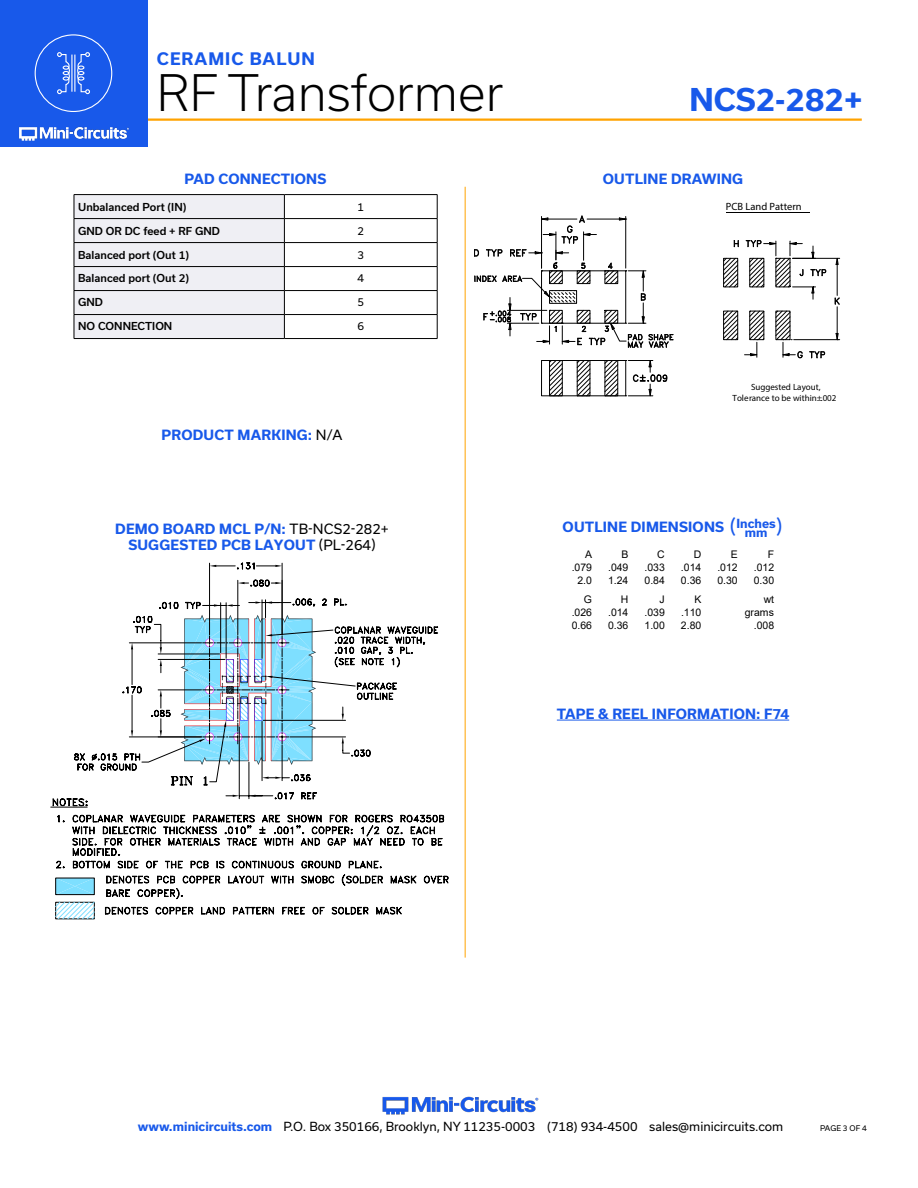
<style>
.page{position:relative;width:918px;height:1188px;background:#fff}
.page>*{position:absolute;margin:0;border:0;box-sizing:border-box;transform-origin:0 0}
.t1{font:300 48px "Usual";color:#000}
.t2{font:700 30px "Usual";color:#1859ea}
.Blue_Headers{font:19.5px "Usual";color:#1859ea}
.t3{font:700 16.5px "Usual";letter-spacing:.065em;color:#1859ea}
.Demo_Board{font:700 13.5px "Usual";letter-spacing:.015em;color:#1859ea}
.Blue_Headers-2{font:700 13.5px "Usual";letter-spacing:.015em;color:#1859ea}
.t4{font:12px "Usual";color:#000}
.Blue_Headers-3{font:700 12px "Usual";color:#1859ea}
.t5{font:10.5px "Arial";color:#000}
.Table_Header_Left_Ju{font:500 10.5px "Usual";color:#000}
.t6{font:700 10.5px "Times New Roman";color:#000}
.Table_Body_Center{font:10.5px "Usual";color:#000}
.t7{font:9px/11.1px "Times New Roman";color:#000;text-align:center}
.t8{font:7.5px "Usual";color:#000}
.s1{font-weight:400;color:#000}
.s2{font-weight:700;color:#1859ea}
</style>
<div class="page">
<hr style="left:917px;top:0;width:1px;height:147px;background:#1859ea">
<hr style="left:129px;top:118px;width:733px;height:3px;background:#ffa300">
<div style="left:0;top:0;width:147px;height:147px;background:#1859ea"></div>
<img style="left:19px;top:126px;width:110px;height:15px">
<img style="left:382px;top:1096px;width:157px;height:19px">
<div style="left:35px;top:34px;width:77px;height:78px;border:1px solid #fff;border-radius:50%"></div>
<svg style="left:57px;top:52px;width:13px;height:42px"></svg>
<svg style="left:77px;top:52px;width:13px;height:42px"></svg>
<hr style="left:71px;top:55px;width:1px;height:37px;background:#fff">
<hr style="left:74px;top:55px;width:1px;height:37px;background:#fff">
<hr style="left:74px;top:194px;width:210px;height:1px;background:#000">
<hr style="left:284px;top:194px;width:153px;height:1px;background:#000">
<hr style="left:284px;top:218px;width:153px;height:1px;background:#000">
<hr style="left:284px;top:242px;width:153px;height:1px;background:#000">
<hr style="left:284px;top:266px;width:153px;height:1px;background:#000">
<hr style="left:284px;top:290px;width:153px;height:1px;background:#000">
<hr style="left:284px;top:314px;width:153px;height:1px;background:#000">
<svg style="left:74px;top:195px;width:211px;height:143px"></svg>
<svg style="left:437px;top:195px;width:1px;height:143px"></svg>
<hr style="left:74px;top:338px;width:210px;height:1px;background:#000">
<hr style="left:284px;top:338px;width:153px;height:1px;background:#000">
<hr style="left:465px;top:187px;width:1px;height:771px;background:#ffa300">
<svg style="left:551px;top:362px;width:12px;height:32px"></svg>
<svg style="left:579px;top:362px;width:9px;height:32px"></svg>
<div style="left:541px;top:360px;width:85px;height:36px;border:1px solid #000"></div>
<div style="left:549px;top:360px;width:13px;height:36px;border:1px solid #000"></div>
<svg style="left:605px;top:360px;width:13px;height:36px"></svg>
<div style="left:577px;top:360px;width:13px;height:36px;border:1px solid #000"></div>
<svg style="left:626px;top:360px;width:41px;height:37px"></svg>
<svg style="left:474px;top:216px;width:199px;height:132px"></svg>
<hr style="left:793px;top:258px;width:47px;height:1px;background:#000">
<hr style="left:794px;top:339px;width:46px;height:1px;background:#000">
<hr style="left:837px;top:265px;width:1px;height:30px;background:#000">
<svg style="left:836px;top:257px;width:2px;height:8px"></svg>
<svg style="left:835px;top:298px;width:5px;height:43px"></svg>
<svg style="left:810px;top:351px;width:15px;height:7px"></svg>
<svg style="left:723px;top:258px;width:15px;height:29px"></svg>
<svg style="left:725px;top:313px;width:11px;height:25px"></svg>
<svg style="left:745px;top:311px;width:19px;height:46px"></svg>
<svg style="left:776px;top:311px;width:27px;height:47px"></svg>
<div style="left:776px;top:311px;width:14px;height:29px;border:1px solid #000"></div>
<div style="left:750px;top:311px;width:14px;height:29px;border:1px solid #000"></div>
<div style="left:723px;top:311px;width:15px;height:29px;border:1px solid #000"></div>
<svg style="left:734px;top:240px;width:5px;height:7px"></svg>
<svg style="left:746px;top:240px;width:80px;height:59px"></svg>
<hr style="left:726px;top:212px;width:84px;height:1px;background:#000">
<hr style="left:557px;top:720px;width:232px;height:1px;background:#1859ea">
<svg style="left:50px;top:562px;width:399px;height:358px"></svg>
<h3 class="t3" style="left:157px;top:49px;width:160px">CERAMIC BALUN</h3>
<h1 class="t1" style="left:157px;top:66px;width:348px">RF Transformer</h1>
<p class="Blue_Headers-2" style="left:185px;top:171px;width:143px">PAD CONNECTIONS</p>
<p class="Table_Header_Left_Ju" style="left:78px;top:201px;width:110px">Unbalanced Port (IN)</p>
<p class="Table_Body_Center" style="left:358px;top:201px;width:8px">1</p>
<p class="Table_Header_Left_Ju" style="left:78px;top:225px;width:143px">GND OR DC feed + RF GND</p>
<p class="Table_Body_Center" style="left:358px;top:225px;width:8px">2</p>
<p class="Table_Header_Left_Ju" style="left:78px;top:249px;width:112px">Balanced port (Out 1)</p>
<p class="Table_Body_Center" style="left:358px;top:249px;width:8px">3</p>
<p class="Table_Header_Left_Ju" style="left:78px;top:273px;width:112px">Balanced port (Out 2)</p>
<p class="Table_Body_Center" style="left:358px;top:273px;width:8px">4</p>
<p class="Table_Header_Left_Ju" style="left:78px;top:297px;width:26px">GND</p>
<p class="Table_Body_Center" style="left:358px;top:297px;width:8px">5</p>
<p class="Table_Header_Left_Ju" style="left:78px;top:320px;width:96px">NO CONNECTION</p>
<p class="Table_Body_Center" style="left:358px;top:320px;width:8px">6</p>
<p class="Demo_Board" style="left:162px;top:427px;width:182px">PRODUCT MARKING: <span class="s1">N/A</span></p>
<p class="Demo_Board" style="left:115px;top:521px;width:275px">DEMO BOARD MCL P/N: <span class="s1">TB-NCS2-282+</span></p>
<p class="Demo_Board" style="left:128px;top:537px;width:249px">SUGGESTED PCB LAYOUT <span class="s1">(PL-264)</span></p>
<h2 class="t2" style="left:689px;top:83px;width:175px">NCS2-282+</h2>
<p class="Blue_Headers-2" style="left:603px;top:171px;width:142px">OUTLINE DRAWING</p>
<p class="t6" style="left:726px;top:200px;width:77px">PCB Land Pattern</p>
<p class="t7" style="left:733px;top:382px;width:105px">Suggested Layout,<br>Tolerance to be within±.002</p>
<p class="Blue_Headers-2" style="left:563px;top:519px;width:163px">OUTLINE DIMENSIONS</p>
<p class="Blue_Headers" style="left:730px;top:515px;width:8px">(</p>
<p class="Blue_Headers-3" style="left:737px;top:517px;width:41px">Inches</p>
<p class="Blue_Headers" style="left:776px;top:515px;width:8px">)</p>
<p class="Blue_Headers-3" style="left:745px;top:526px;width:24px">mm</p>
<p class="t5" style="left:585px;top:547px;width:8px">A</p>
<p class="t5" style="left:621px;top:547px;width:8px">B</p>
<p class="t5" style="left:657px;top:547px;width:9px">C</p>
<p class="t5" style="left:694px;top:547px;width:9px">D</p>
<p class="t5" style="left:731px;top:547px;width:8px">E</p>
<p class="t5" style="left:768px;top:547px;width:8px">F</p>
<p class="t5" style="left:572px;top:560px;width:22px">.079</p>
<p class="t5" style="left:608px;top:560px;width:22px">.049</p>
<p class="t5" style="left:645px;top:560px;width:22px">.033</p>
<p class="t5" style="left:681px;top:560px;width:22px">.014</p>
<p class="t5" style="left:717px;top:560px;width:22px">.012</p>
<p class="t5" style="left:754px;top:560px;width:22px">.012</p>
<p class="t5" style="left:578px;top:573px;width:16px">2.0</p>
<p class="t5" style="left:608px;top:573px;width:22px">1.24</p>
<p class="t5" style="left:645px;top:573px;width:22px">0.84</p>
<p class="t5" style="left:681px;top:573px;width:22px">0.36</p>
<p class="t5" style="left:717px;top:573px;width:22px">0.30</p>
<p class="t5" style="left:754px;top:573px;width:22px">0.30</p>
<p class="t5" style="left:584px;top:592px;width:10px">G</p>
<p class="t5" style="left:621px;top:592px;width:9px">H</p>
<p class="t5" style="left:660px;top:592px;width:7px">J</p>
<p class="t5" style="left:694px;top:592px;width:8px">K</p>
<p class="t5" style="left:764px;top:592px;width:12px">wt</p>
<p class="t5" style="left:572px;top:605px;width:22px">.026</p>
<p class="t5" style="left:608px;top:605px;width:22px">.014</p>
<p class="t5" style="left:645px;top:605px;width:22px">.039</p>
<p class="t5" style="left:681px;top:605px;width:22px">.110</p>
<p class="t5" style="left:745px;top:605px;width:31px">grams</p>
<p class="t5" style="left:572px;top:618px;width:22px">0.66</p>
<p class="t5" style="left:608px;top:618px;width:22px">0.36</p>
<p class="t5" style="left:645px;top:618px;width:22px">1.00</p>
<p class="t5" style="left:681px;top:618px;width:22px">2.80</p>
<p class="t5" style="left:754px;top:618px;width:22px">.008</p>
<p class="Blue_Headers-2" style="left:557px;top:706px;width:234px">TAPE &amp; REEL INFORMATION: F74</p>
<p class="t4" style="left:138px;top:1119px;width:647px"><span class="s2">www.minicircuits.com</span> P.O. Box 350166, Brooklyn, NY 11235-0003 (718) 934-4500 sales@minicircuits.com</p>
<p class="t8" style="left:820px;top:1124px;width:48px">PAGE 3 OF 4</p>
</div>
